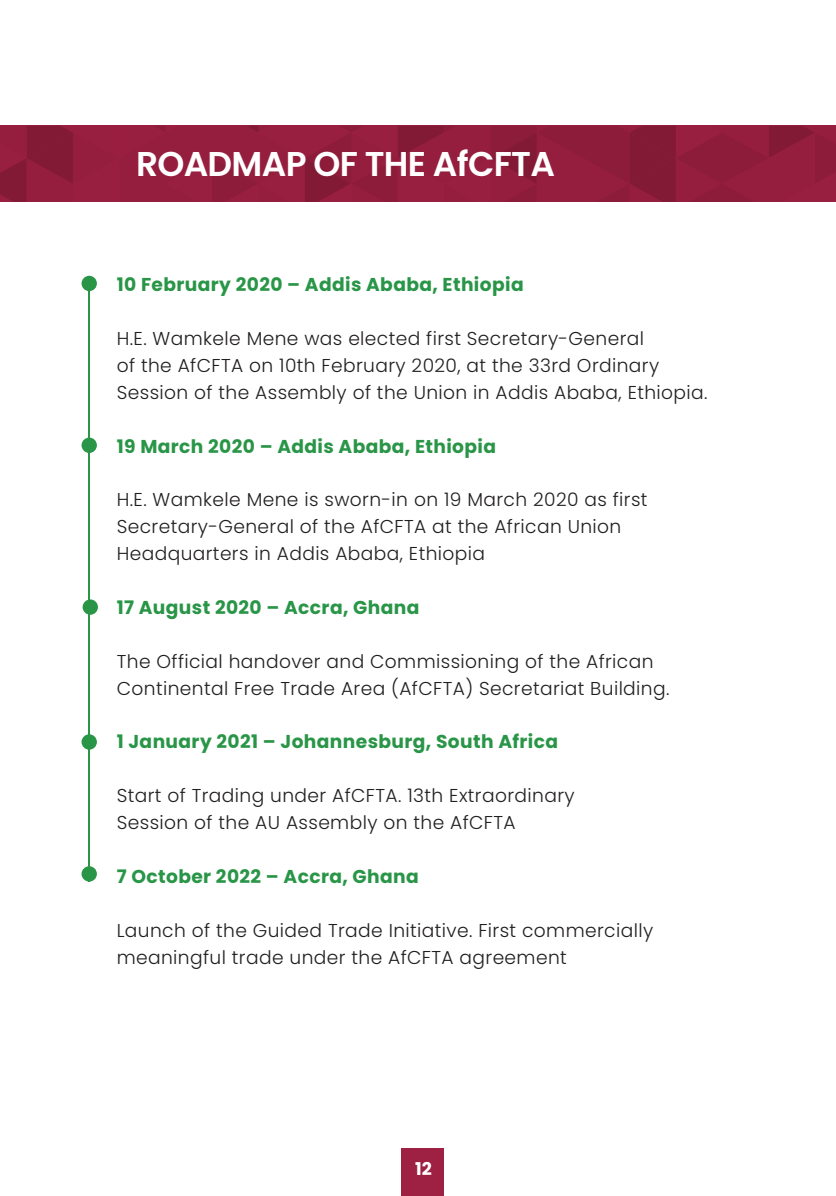
<style>
.page{position:relative;width:836px;height:1196px;background:#fff}
.page>*{position:absolute;margin:0;border:0;box-sizing:border-box;transform-origin:0 0}
.t1{font:600 34.4px "Poppins";letter-spacing:-.02em;color:#fff}
.t2{font:300 18.6px/26.8px "Poppins";letter-spacing:.02em;color:#211e1e}
.t3{font:700 18.6px "Poppins";letter-spacing:.02em;color:#299547}
.t4{font:700 17.6px "Poppins";color:#fff}
</style>
<div class="page">
<div style="left:401px;top:1148px;width:42px;height:47px;background:#9e2043"></div>
<svg style="left:0;top:125px;width:835px;height:77px;fill:#951e3e"></svg>
<div style="left:81px;top:276px;width:16px;height:15px;background:#299547;border-radius:50%"></div>
<div style="left:81px;top:437px;width:16px;height:16px;background:#299547;border-radius:50%"></div>
<div style="left:83px;top:599px;width:15px;height:15px;background:#299547;border-radius:50%"></div>
<div style="left:81px;top:734px;width:16px;height:15px;background:#299547;border-radius:50%"></div>
<div style="left:81px;top:866px;width:16px;height:15px;background:#299547;border-radius:50%"></div>
<hr style="left:88px;top:283px;width:2px;height:598px;background:#299547">
<h1 class="t1" style="left:136px;top:144px;width:420px">ROADMAP OF THE AfCFTA</h1>
<p class="t3" style="left:117px;top:274px;width:408px">10 February 2020 – Addis Ababa, Ethiopia</p>
<p class="t2" style="left:117px;top:325px;width:592px">H.E. Wamkele Mene was elected first Secretary-General<br>of the AfCFTA on 10th February 2020, at the 33rd Ordinary<br>Session of the Assembly of the Union in Addis Ababa, Ethiopia.</p>
<p class="t3" style="left:117px;top:435px;width:381px">19 March 2020 – Addis Ababa, Ethiopia</p>
<p class="t2" style="left:117px;top:486px;width:532px">H.E. Wamkele Mene is sworn-in on 19 March 2020 as first<br>Secretary-General of the AfCFTA at the African Union<br>Headquarters in Addis Ababa, Ethiopia</p>
<p class="t3" style="left:117px;top:596px;width:304px">17 August 2020 – Accra, Ghana</p>
<p class="t2" style="left:117px;top:647px;width:554px">The Official handover and Commissioning of the African<br>Continental Free Trade Area (AfCFTA) Secretariat Building.</p>
<p class="t3" style="left:117px;top:731px;width:443px">1 January 2021 – Johannesburg, South Africa</p>
<p class="t2" style="left:117px;top:782px;width:459px">Start of Trading under AfCFTA. 13th Extraordinary<br>Session of the AU Assembly on the AfCFTA</p>
<p class="t3" style="left:117px;top:865px;width:303px">7 October 2022 – Accra, Ghana</p>
<p class="t2" style="left:117px;top:916px;width:537px">Launch of the Guided Trade Initiative. First commercially meaningful trade under the AfCFTA agreement</p>
<p class="t4" style="left:415px;top:1157px;width:18px">12</p>
</div>
